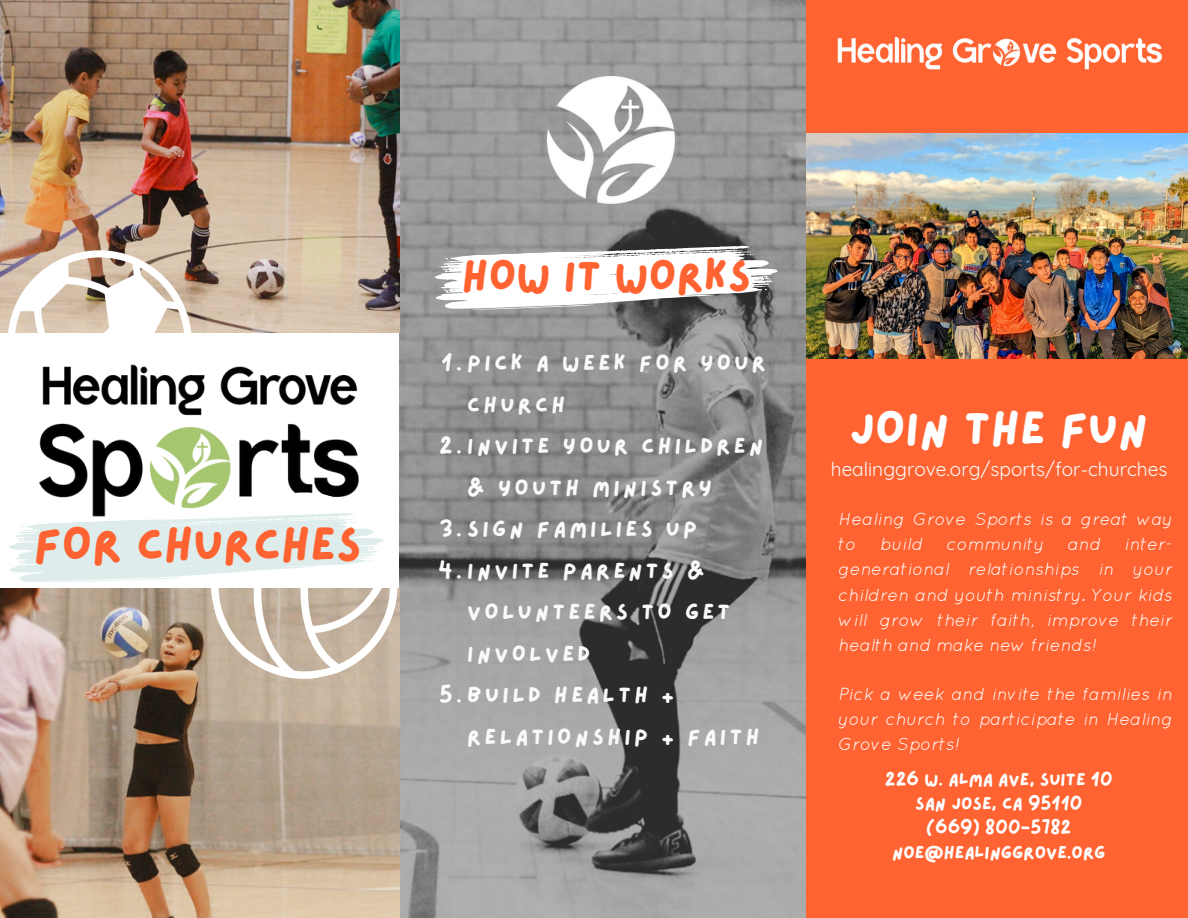
<style>
.page{position:relative;width:1188px;height:918px;background:#fff}
.page>*{position:absolute;margin:0;border:0;box-sizing:border-box;transform-origin:0 0}
.t1{font:47.1px "Lazydog";color:#ff6331}
.t2{font:47.1px "Lazydog";color:#fff}
.t3{font:43.05px "Lazydog";color:#ff6331}
.t4{font:22.05px/41.5px "Lazydog";letter-spacing:.15em;color:#fafafa}
.t5{font:19.05px "Quicksand";color:#fafafa}
.t6{font:17.7px "Lazydog";color:#fff}
.t7{font:italic 17.55px/25.2px "Quicksand";color:#fff;text-align:justify}
</style>
<div class="page">
<div style="left:805px;top:0;width:383px;height:918px;background:#ff6331"></div>
<img style="left:837px;top:36px;width:324px;height:34px">
<img style="left:805px;top:133px;width:383px;height:225px">
<img style="left:399px;top:0;width:406px;height:918px">
<img style="left:0;top:0;width:399px;height:333px">
<svg style="left:8px;top:250px;width:184px;height:83px"></svg>
<img style="left:39px;top:364px;width:320px;height:114px">
<img style="left:0;top:589px;width:399px;height:329px">
<svg style="left:193px;top:475px;width:222px;height:222px;background:#afa79b"></svg>
<svg style="left:8px;top:478px;width:399px;height:209px"></svg>
<svg style="left:434px;top:243px;width:345px;height:70px"></svg>
<img style="left:547px;top:76px;width:127px;height:128px">
<p class="t1" style="left:34px;top:522px;width:329px">FOR CHURCHES</p>
<p class="t3" style="left:462px;top:255px;width:291px">HOW IT WORKS</p>
<p class="t4" style="left:467px;top:343px;width:300px;text-indent:-26px">1.PICK A WEEK FOR YOUR<br>CHURCH</p>
<p class="t4" style="left:467px;top:426px;width:297px;text-indent:-28px">2.INVITE YOUR CHILDREN &amp; YOUTH MINISTRY</p>
<p class="t4" style="left:439px;top:509px;width:259px">3.SIGN FAMILIES UP</p>
<p class="t4" style="left:467px;top:551px;width:265px;text-indent:-29px">4.INVITE PARENTS &amp;<br>VOLUNTEERS TO GET<br>INVOLVED</p>
<p class="t4" style="left:467px;top:675px;width:294px;text-indent:-28px">5.BUILD HEALTH +<br>RELATIONSHIP + FAITH</p>
<p class="t2" style="left:850px;top:406px;width:300px">JOIN THE FUN</p>
<p class="t5" style="left:831px;top:457px;width:338px">healinggrove.org/sports/for-churches</p>
<p class="t7" style="left:838px;top:506px;width:336px">Healing Grove Sports is a great way to</p>
<p class="t7" style="left:838px;top:531px;width:336px;text-indent:286px">inter&shy;generational relationships in your children and youth ministry. Your kids will grow their faith, improve their health and make new friends!</p>
<p class="t7" style="left:838px;top:681px;width:336px">Pick a week and invite the families in your church to participate in Healing Grove Sports!</p>
<p class="t7" style="left:880px;top:531px;width:45px">build</p>
<p class="t7" style="left:946px;top:531px;width:99px">community</p>
<p class="t7" style="left:1068px;top:531px;width:35px">and</p>
<p class="t6" style="left:885px;top:771px;width:229px">226 W. ALMA AVE, SUITE 10</p>
<p class="t6" style="left:915px;top:795px;width:169px">SAN JOSE, CA 95110</p>
<p class="t6" style="left:926px;top:819px;width:147px">(669) 800-5782</p>
<p class="t6" style="left:892px;top:844px;width:215px">NOE@HEALINGGROVE.ORG</p>
</div>
